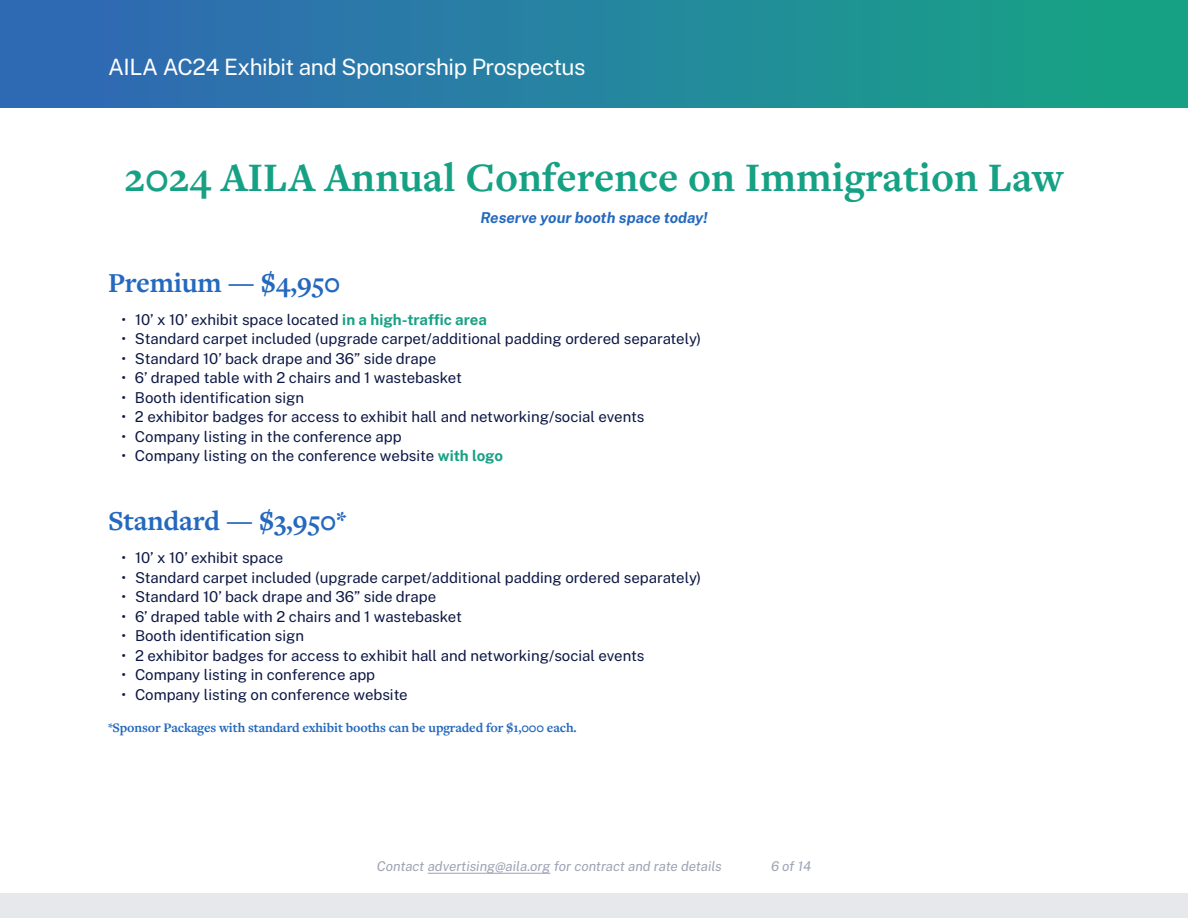
<style>
.page{position:relative;width:1188px;height:918px;background:#fff}
.page>*{position:absolute;margin:0;border:0;box-sizing:border-box;transform-origin:0 0}
.t1{font:700 42px "Freight Text Pro";color:#17a184}
.t2{font:700 28.5px "Freight Text Pro";letter-spacing:-.01em;color:#2469be}
.t3{font:22.5px "Public Sans";letter-spacing:-.02em;color:#fff}
.t4{font:15px "Public Sans";color:#0c1744}
.t5{font:italic 700 15px "Public Sans";color:#2469be}
.t6{font:700 13.5px "Freight Text Pro";letter-spacing:-.01em;color:#2469be}
.t7{font:italic 13.5px "Public Sans";color:#9ea2b4}
.s1{font-weight:700;color:#17a184}
</style>
<div class="page">
<div style="left:0;top:0;width:1188px;height:108px;background:linear-gradient(to right,#3265b8,#17a584)"></div>
<div style="left:0;top:894px;width:1188px;height:24px;background:#e7e8ec"></div>
<hr style="left:428px;top:873px;width:123px;height:1px;background:#9ea2b4">
<h3 class="t3" style="left:108px;top:52px;width:479px">AILA AC24 Exhibit and Sponsorship Prospectus</h3>
<h1 class="t1" style="left:125px;top:150px;width:940px">2024 AILA Annual Conference on Immigration Law</h1>
<p class="t5" style="left:480px;top:208px;width:229px">Reserve your booth space today!</p>
<h2 class="t2" style="left:108px;top:264px;width:234px">Premium — $4,950</h2>
<p class="t4" style="left:122px;top:309px;width:367px">• 10’ x 10’ exhibit space located <span class="s1">in a high-traffic area</span></p>
<p class="t4" style="left:121px;top:329px;width:581px">• Standard carpet included (upgrade carpet/additional padding ordered separately)</p>
<p class="t4" style="left:121px;top:348px;width:316px">• Standard 10’ back drape and 36” side drape</p>
<p class="t4" style="left:121px;top:368px;width:342px">• 6’ draped table with 2 chairs and 1 wastebasket</p>
<p class="t4" style="left:121px;top:387px;width:184px">• Booth identification sign</p>
<p class="t4" style="left:121px;top:407px;width:525px">• 2 exhibitor badges for access to exhibit hall and networking/social events</p>
<p class="t4" style="left:121px;top:426px;width:282px">• Company listing in the conference app</p>
<p class="t4" style="left:121px;top:446px;width:383px">• Company listing on the conference website <span class="s1">with logo</span></p>
<h2 class="t2" style="left:108px;top:502px;width:240px">Standard — $3,950*</h2>
<p class="t4" style="left:122px;top:548px;width:163px">• 10’ x 10’ exhibit space</p>
<p class="t4" style="left:122px;top:567px;width:581px">• Standard carpet included (upgrade carpet/additional padding ordered separately)</p>
<p class="t4" style="left:122px;top:587px;width:316px">• Standard 10’ back drape and 36” side drape</p>
<p class="t4" style="left:122px;top:606px;width:342px">• 6’ draped table with 2 chairs and 1 wastebasket</p>
<p class="t4" style="left:122px;top:626px;width:184px">• Booth identification sign</p>
<p class="t4" style="left:122px;top:645px;width:525px">• 2 exhibitor badges for access to exhibit hall and networking/social events</p>
<p class="t4" style="left:122px;top:665px;width:255px">• Company listing in conference app</p>
<p class="t4" style="left:122px;top:684px;width:288px">• Company listing on conference website</p>
<p class="t6" style="left:108px;top:719px;width:470px">*Sponsor Packages with standard exhibit booths can be upgraded for $1,000 each.</p>
<p class="t7" style="left:377px;top:857px;width:347px">Contact advertising@aila.org for contract and rate details</p>
<p class="t7" style="left:771px;top:857px;width:42px">6 of 14</p>
</div>
